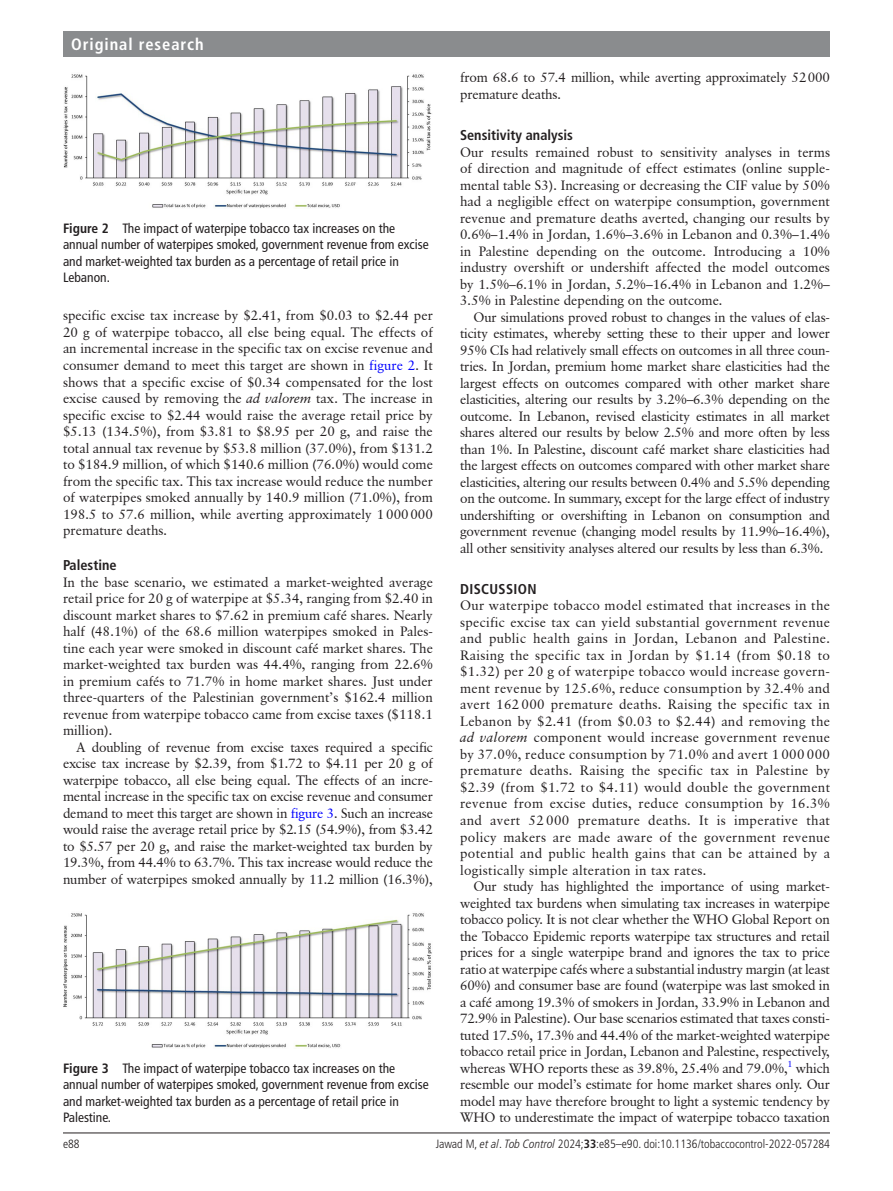
<style>
.page{position:relative;width:893px;height:1191px;background:#fff}
.page>*{position:absolute;margin:0;border:0;box-sizing:border-box;transform-origin:0 0}
.t1{font:700 condensed 16.5px "Frutiger LT Pro";letter-spacing:.055em;color:#fff}
.t2{font:700 condensed 14.25px "Frutiger LT Pro";color:#231f20}
.t3{font:700 condensed 14.25px "Frutiger LT Pro";letter-spacing:.025em;color:#231f20}
.t4{font:13.5px/16.5px "Classical Garamond BT";letter-spacing:-.015em;color:#231f20;text-align:justify}
.t5{font:condensed 13.5px/16.5px "Frutiger LT Pro";color:#231f20}
.t6{font:300 condensed 12px "Frutiger LT Pro";color:#231f20}
.s1{font-weight:700}
.s2{color:#00f}
.s3{font-style:italic}
</style>
<div class="page">
<hr style="left:63px;top:1132px;width:767px;height:1px;background:#231f20">
<div style="left:63px;top:31px;width:767px;height:25px;background:#8a8c8e"></div>
<img style="left:63px;top:913px;width:369px;height:135px">
<img style="left:63px;top:74px;width:369px;height:134px">
<p class="t1" style="left:71px;top:34px;width:134px">Original research</p>
<p class="t5" style="left:63px;top:220px;width:367px"><span class="s1">Figure 2</span> The impact of waterpipe tobacco tax increases on the annual number of waterpipes smoked, government revenue from excise and market-weighted tax burden as a percentage of retail price in Lebanon.</p>
<p class="t4" style="left:63px;top:307px;width:371px">specific excise tax increase by $2.41, from $0.03 to $2.44 per 20 g of waterpipe tobacco, all else being equal. The effects of an incremental increase in the specific tax on excise revenue and consumer demand to meet this target are shown in <span class="s2">figure 2</span>. It shows that a specific excise of $0.34 compensated for the lost excise caused by removing the <span class="s3">ad valorem</span> tax. The increase in specific excise to $2.44 would raise the average retail price by $5.13 (134.5%), from $3.81 to $8.95 per 20 g, and raise the total annual tax revenue by $53.8 million (37.0%), from $131.2 to $184.9 million, of which $140.6 million (76.0%) would come from the specific tax. This tax increase would reduce the number of waterpipes smoked annually by 140.9 million (71.0%), from 198.5 to 57.6 million, while averting approximately 1000000 premature deaths.</p>
<p class="t2" style="left:63px;top:557px;width:55px">Palestine</p>
<p class="t4" style="left:63px;top:573px;width:371px">In the base scenario, we estimated a market-weighted average retail price for 20 g of waterpipe at $5.34, ranging from $2.40 in discount market shares to $7.62 in premium café shares. Nearly half (48.1%) of the 68.6 million waterpipes smoked in Pales&shy;tine each year were smoked in discount café market shares. The market-weighted tax burden was 44.4%, ranging from 22.6% in premium cafés to 71.7% in home market shares. Just under three-quarters of the Palestinian government’s $162.4 million revenue from waterpipe tobacco came from excise taxes ($118.1 million).</p>
<p class="t4" style="left:63px;top:738px;width:371px;text-indent:14px">A doubling of revenue from excise taxes required a specific excise tax increase by $2.39, from $1.72 to $4.11 per 20 g of waterpipe tobacco, all else being equal. The effects of an incre&shy;mental increase in the specific tax on excise revenue and consumer demand to meet this target are shown in <span class="s2">figure 3</span>. Such an increase would raise the average retail price by $2.15 (54.9%), from $3.42 to $5.57 per 20 g, and raise the market-weighted tax burden by 19.3%, from 44.4% to 63.7%. This tax increase would reduce the number of waterpipes smoked annually by 11.2 million (16.3%),</p>
<p class="t5" style="left:63px;top:1059px;width:367px"><span class="s1">Figure 3</span> The impact of waterpipe tobacco tax increases on the annual number of waterpipes smoked, government revenue from excise and market-weighted tax burden as a percentage of retail price in Palestine.</p>
<p class="t4" style="left:460px;top:69px;width:371px">from 68.6 to 57.4 million, while averting approximately 52000 premature deaths.</p>
<p class="t2" style="left:460px;top:127px;width:115px">Sensitivity analysis</p>
<p class="t4" style="left:460px;top:143px;width:371px">Our results remained robust to sensitivity analyses in terms of direction and magnitude of effect estimates (online supple&shy;mental table S3). Increasing or decreasing the CIF value by 50% had a negligible effect on waterpipe consumption, government revenue and premature deaths averted, changing our results by 0.6%–1.4% in Jordan, 1.6%–3.6% in Lebanon and 0.3%–1.4% in Palestine depending on the outcome. Introducing a 10% industry overshift or undershift affected the model outcomes by 1.5%–6.1% in Jordan, 5.2%–16.4% in Lebanon and 1.2%– 3.5% in Palestine depending on the outcome.</p>
<p class="t4" style="left:460px;top:308px;width:371px;text-indent:14px">Our simulations proved robust to changes in the values of elas&shy;ticity estimates, whereby setting these to their upper and lower 95% CIs had relatively small effects on outcomes in all three coun&shy;tries. In Jordan, premium home market share elasticities had the largest effects on outcomes compared with other market share elasticities, altering our results by 3.2%–6.3% depending on the outcome. In Lebanon, revised elasticity estimates in all market shares altered our results by below 2.5% and more often by less than 1%. In Palestine, discount café market share elasticities had the largest effects on outcomes compared with other market share elasticities, altering our results between 0.4% and 5.5% depending on the outcome. In summary, except for the large effect of industry undershifting or overshifting in Lebanon on consumption and government revenue (changing model results by 11.9%–16.4%), all other sensitivity analyses altered our results by less than 6.3%.</p>
<p class="t3" style="left:460px;top:580px;width:78px">DISCUSSION</p>
<p class="t4" style="left:460px;top:597px;width:372px">Our waterpipe tobacco model estimated that increases in the specific excise tax can yield substantial government revenue and public health gains in Jordan, Lebanon and Palestine.<br>Raising the specific tax in Jordan by $1.14 (from $0.18 to $1.32) per 20 g of waterpipe tobacco would increase govern&shy;ment revenue by 125.6%, reduce consumption by 32.4% and avert 162 000 premature deaths. Raising the specific tax in Lebanon by $2.41 (from $0.03 to $2.44) and removing the <span class="s3">ad valorem</span> component would increase government revenue by 37.0%, reduce consumption by 71.0% and avert 1 000 000 premature deaths. Raising the specific tax in Palestine by $2.39 (from $1.72 to $4.11) would double the government revenue from excise duties, reduce consumption by 16.3% and avert 52 000 premature deaths. It is imperative that policy makers are made aware of the government revenue potential and public health gains that can be attained by a logistically simple alteration in tax rates.</p>
<p class="t4" style="left:460px;top:878px;width:371px;text-indent:14px">Our study has highlighted the importance of using market&shy;weighted tax burdens when simulating tax increases in waterpipe tobacco policy. It is not clear whether the WHO Global Report on the Tobacco Epidemic reports waterpipe tax structures and retail prices for a single waterpipe brand and ignores the tax to price ratio at waterpipe cafés where a substantial industry margin (at least 60%) and consumer base are found (waterpipe was last smoked in a café among 19.3% of smokers in Jordan, 33.9% in Lebanon and 72.9% in Palestine). Our base scenarios estimated that taxes consti&shy;tuted 17.5%, 17.3% and 44.4% of the market-weighted waterpipe tobacco retail price in Jordan, Lebanon and Palestine, respectively, whereas WHO reports these as 39.8%, 25.4% and 79.0%,<sup>1</sup> which resemble our model’s estimate for home market shares only. Our model may have therefore brought to light a systemic tendency by WHO to underestimate the impact of waterpipe tobacco taxation</p>
<p class="t6" style="left:63px;top:1136px;width:18px">e88</p>
<p class="t6" style="left:436px;top:1136px;width:396px">Jawad M, <span class="s3">et al</span>. <span class="s3">Tob Control</span> 2024;<span class="s1">33</span>:e85–e90. doi:10.1136/tobaccocontrol-2022-057284</p>
</div>
